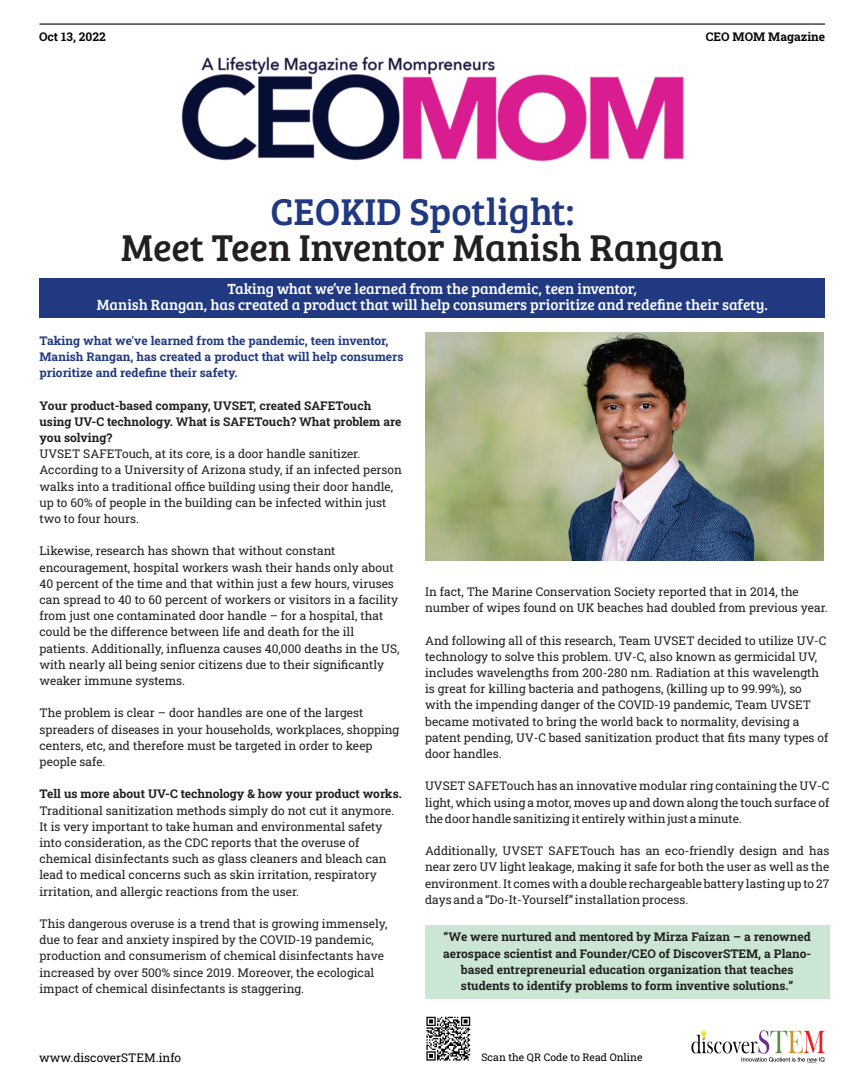
<style>
.page{position:relative;width:864px;height:1080px;background:#fff}
.page>*{position:absolute;margin:0;border:0;box-sizing:border-box;transform-origin:0 0}
.t1{font:38.55px "Bree Serif";color:#231f20}
.t2{font:38.55px "Bree Serif";color:#213981}
.t3{font:15.23px/16px "Bree Serif";color:#fff;text-align:center}
.t4{font:12px/16.2px "Roboto Slab";color:#231f20}
.t5{font:700 12px/16.2px "Roboto Slab";color:#231f20}
.t6{font:700 12px/16.2px "Roboto Slab";color:#213981}
.t7{font:700 12px "Roboto Slab";color:#040504}
.t8{font:12px "Roboto Slab";color:#040504}
.t9{font:10.5px "Roboto Slab";color:#040504}
</style>
<div class="page">
<img style="left:181px;top:56px;width:503px;height:106px">
<div style="left:40px;top:278px;width:785px;height:40px;background:#213981"></div>
<hr style="left:40px;top:23px;width:785px;height:2px;background:#040504">
<img style="left:692px;top:1030px;width:133px;height:34px">
<img style="left:425px;top:332px;width:399px;height:229px">
<svg style="left:426px;top:1016px;width:45px;height:40px"></svg>
<svg style="left:426px;top:1017px;width:44px;height:44px"></svg>
<div style="left:425px;top:925px;width:404px;height:74px;background:#cbe6d3"></div>
<p class="t7" style="left:39px;top:28px;width:68px">Oct 13, 2022</p>
<p class="t7" style="left:706px;top:28px;width:121px">CEO MOM Magazine</p>
<h1 class="t2" style="left:270px;top:197px;width:306px">CEOKID Spotlight:</h1>
<h1 class="t1" style="left:121px;top:233px;width:604px">Meet Teen Inventor Manish Rangan</h1>
<p class="t3" style="left:97px;top:283px;width:672px">Taking what we’ve learned from the pandemic, teen inventor,<br>Manish Rangan, has created a product that will help consumers prioritize and redefine their safety.</p>
<p class="t6" style="left:40px;top:332px;width:366px">Taking what we've learned from the pandemic, teen inventor,<br>Manish Rangan, has created a product that will help consumers prioritize and redefine their safety.</p>
<p class="t5" style="left:40px;top:397px;width:364px">Your product-based company, UVSET, created SAFETouch using UV-C technology. What is SAFETouch? What problem are you solving?</p>
<p class="t4" style="left:39px;top:445px;width:364px">UVSET SAFETouch, at its core, is a door handle sanitizer.<br>According to a University of Arizona study, if an infected person walks into a traditional office building using their door handle, up to 60% of people in the building can be infected within just two to four hours.</p>
<p class="t4" style="left:39px;top:543px;width:362px">Likewise, research has shown that without constant encouragement, hospital workers wash their hands only about 40 percent of the time and that within just a few hours, viruses can spread to 40 to 60 percent of workers or visitors in a facility from just one contaminated door handle – for a hospital, that could be the difference between life and death for the ill patients. Additionally, influenza causes 40,000 deaths in the US, with nearly all being senior citizens due to their significantly weaker immune systems.</p>
<p class="t4" style="left:39px;top:705px;width:361px">The problem is clear – door handles are one of the largest spreaders of diseases in your households, workplaces, shopping centers, etc, and therefore must be targeted in order to keep people safe.</p>
<p class="t5" style="left:39px;top:786px;width:364px">Tell us more about UV-C technology &amp; how your product works.</p>
<p class="t4" style="left:39px;top:802px;width:356px">Traditional sanitization methods simply do not cut it anymore.<br>It is very important to take human and environmental safety into consideration, as the CDC reports that the overuse of chemical disinfectants such as glass cleaners and bleach can lead to medical concerns such as skin irritation, respiratory irritation, and allergic reactions from the user.</p>
<p class="t4" style="left:39px;top:915px;width:350px">This dangerous overuse is a trend that is growing immensely, due to fear and anxiety inspired by the COVID-19 pandemic, production and consumerism of chemical disinfectants have increased by over 500% since 2019. Moreover, the ecological impact of chemical disinfectants is staggering.</p>
<p class="t4" style="left:425px;top:583px;width:404px">In fact, The Marine Conservation Society reported that in 2014, the number of wipes found on UK beaches had doubled from previous year.</p>
<p class="t4" style="left:425px;top:632px;width:405px">And following all of this research, Team UVSET decided to utilize UV-C technology to solve this problem. UV-C, also known as germicidal UV, includes wavelengths from 200-280 nm. Radiation at this wavelength is great for killing bacteria and pathogens, (killing up to 99.99%), so with the impending danger of the COVID-19 pandemic, Team UVSET became motivated to bring the world back to normality, devising a patent pending, UV-C based sanitization product that fits many types of door handles.</p>
<p class="t4" style="left:425px;top:778px;width:406px;text-align:justify">UVSET SAFETouch has an innovative modular ring containing the UV-C light, which using a motor, moves up and down along the touch surface of the door handle sanitizing it entirely within just a minute.</p>
<p class="t4" style="left:425px;top:842px;width:406px;text-align:justify">Additionally, UVSET SAFETouch has an eco-friendly design and has near zero UV light leakage, making it safe for both the user as well as the environment. It comes with a double rechargeable battery lasting up to 27 days and a “Do-It-Yourself” installation process.</p>
<p class="t5" style="left:443px;top:929px;width:370px;text-align:center">“We were nurtured and mentored by Mirza Faizan – a renowned aerospace scientist and Founder/CEO of DiscoverSTEM, a Plano&shy;based entrepreneurial education organization that teaches students to identify problems to form inventive solutions.”</p>
<p class="t8" style="left:39px;top:1050px;width:143px">www.discoverSTEM.info</p>
<p class="t9" style="left:481px;top:1050px;width:163px">Scan the QR Code to Read Online</p>
</div>
